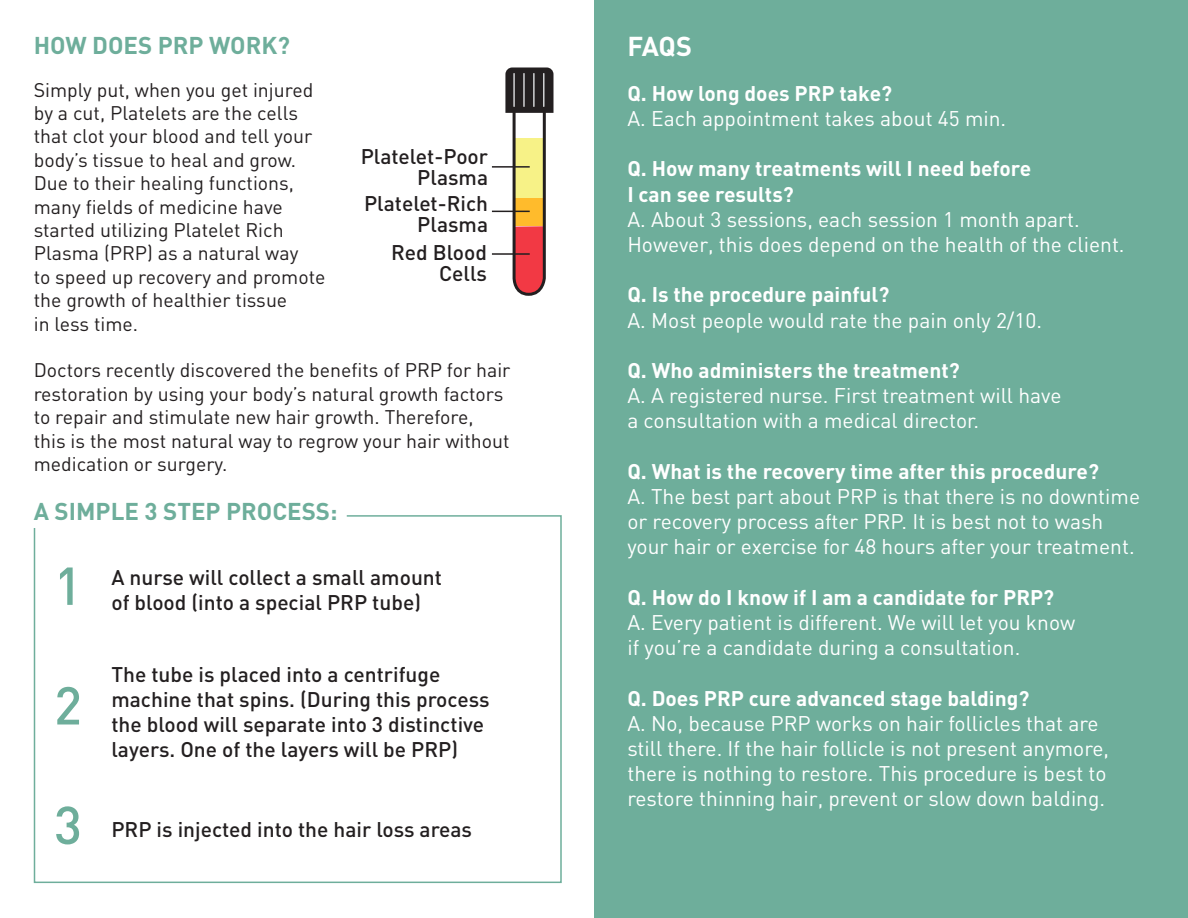
<style>
.page{position:relative;width:1188px;height:918px;background:#fff}
.page>*{position:absolute;margin:0;border:0;box-sizing:border-box;transform-origin:0 0}
.t1{font:500 52.5px "DIN";color:#6eae9b}
.t2{font:700 27px "DIN";color:#fff}
.t3{font:700 24px "DIN";color:#6eae9b}
.t4{font:21px/25.2px "DIN";color:#fff}
.t5{font:500 21px/25.2px "DIN";color:#231f20;text-align:right}
.t6{font:700 21px/25.2px "DIN";color:#fff}
.t7{font:19.5px/23.4px "DIN";color:#231f20}
</style>
<div class="page">
<svg style="left:33px;top:515px;width:529px;height:369px"></svg>
<svg style="left:505px;top:68px;width:49px;height:228px"></svg>
<hr style="left:513px;top:74px;width:2px;height:32px;background:#d1d2d4">
<hr style="left:523px;top:74px;width:2px;height:32px;background:#d1d2d4">
<hr style="left:533px;top:74px;width:2px;height:32px;background:#d1d2d4">
<hr style="left:543px;top:74px;width:2px;height:32px;background:#d1d2d4">
<hr style="left:492px;top:166px;width:38px;height:2px;background:#231f20">
<hr style="left:492px;top:211px;width:38px;height:1px;background:#231f20">
<hr style="left:492px;top:253px;width:38px;height:2px;background:#231f20">
<div style="left:594px;top:0;width:594px;height:918px;background:#6eae9b"></div>
<p class="t3" style="left:34px;top:29px;width:258px">HOW DOES PRP WORK?</p>
<p class="t7" style="left:34px;top:78px;width:293px">Simply put, when you get injured by a cut, Platelets are the cells that clot your blood and tell your body’s tissue to heal and grow.<br>Due to their healing functions, many fields of medicine have started utilizing Platelet Rich<br>Plasma (PRP) as a natural way<br>to speed up recovery and promote the growth of healthier tissue<br>in less time.</p>
<p class="t7" style="left:34px;top:358px;width:478px">Doctors recently discovered the benefits of PRP for hair restoration by using your body’s natural growth factors to repair and stimulate new hair growth. Therefore, this is the most natural way to regrow your hair without medication or surgery.</p>
<p class="t3" style="left:34px;top:495px;width:305px">A SIMPLE 3 STEP PROCESS:</p>
<p class="t5" style="left:361px;top:145px;width:129px;line-height:21px">Platelet-Poor<br>Plasma</p>
<p class="t5" style="left:364px;top:190px;width:126px">Platelet-Rich</p>
<p class="t5" style="left:417px;top:211px;width:72px">Plasma</p>
<p class="t5" style="left:391px;top:242px;width:97px;line-height:21px">Red Blood<br>Cells</p>
<p class="t1" style="left:54px;top:552px;width:29px">1</p>
<p class="t1" style="left:54px;top:672px;width:29px">2</p>
<p class="t1" style="left:54px;top:792px;width:29px">3</p>
<p class="t5" style="left:111px;top:564px;width:332px">A nurse will collect a small amount</p>
<p class="t5" style="left:111px;top:589px;width:311px">of blood (into a special PRP tube)</p>
<p class="t5" style="left:111px;top:661px;width:380px;text-align:left">The tube is placed into a centrifuge machine that spins. (During this process the blood will separate into 3 distinctive layers. One of the layers will be PRP)</p>
<p class="t5" style="left:111px;top:816px;width:362px">PRP is injected into the hair loss areas</p>
<p class="t2" style="left:627px;top:29px;width:66px">FAQS</p>
<p class="t6" style="left:627px;top:80px;width:266px">Q. How long does PRP take?</p>
<p class="t4" style="left:627px;top:106px;width:380px">A. Each appointment takes about 45 min.</p>
<p class="t6" style="left:627px;top:155px;width:405px">Q. How many treatments will I need before<br>I can see results?</p>
<p class="t4" style="left:627px;top:206px;width:499px">A. About 3 sessions, each session 1 month apart.<br>However, this does depend on the health of the client.</p>
<p class="t6" style="left:627px;top:281px;width:264px">Q. Is the procedure painful?</p>
<p class="t4" style="left:627px;top:307px;width:416px">A. Most people would rate the pain only 2/10.</p>
<p class="t6" style="left:627px;top:357px;width:334px">Q. Who administers the treatment?</p>
<p class="t4" style="left:627px;top:383px;width:436px">A. A registered nurse. First treatment will have a consultation with a medical director.</p>
<p class="t6" style="left:627px;top:458px;width:473px">Q. What is the recovery time after this procedure?</p>
<p class="t4" style="left:627px;top:484px;width:514px">A. The best part about PRP is that there is no downtime or recovery process after PRP. It is best not to wash your hair or exercise for 48 hours after your treatment.</p>
<p class="t6" style="left:627px;top:584px;width:428px">Q. How do I know if I am a candidate for PRP?</p>
<p class="t4" style="left:627px;top:610px;width:449px">A. Every patient is different. We will let you know if you’re a candidate during a consultation.</p>
<p class="t6" style="left:627px;top:685px;width:404px">Q. Does PRP cure advanced stage balding?</p>
<p class="t4" style="left:627px;top:710px;width:483px">A. No, because PRP works on hair follicles that are still there. If the hair follicle is not present anymore, there is nothing to restore. This procedure is best to restore thinning hair, prevent or slow down balding.</p>
</div>
